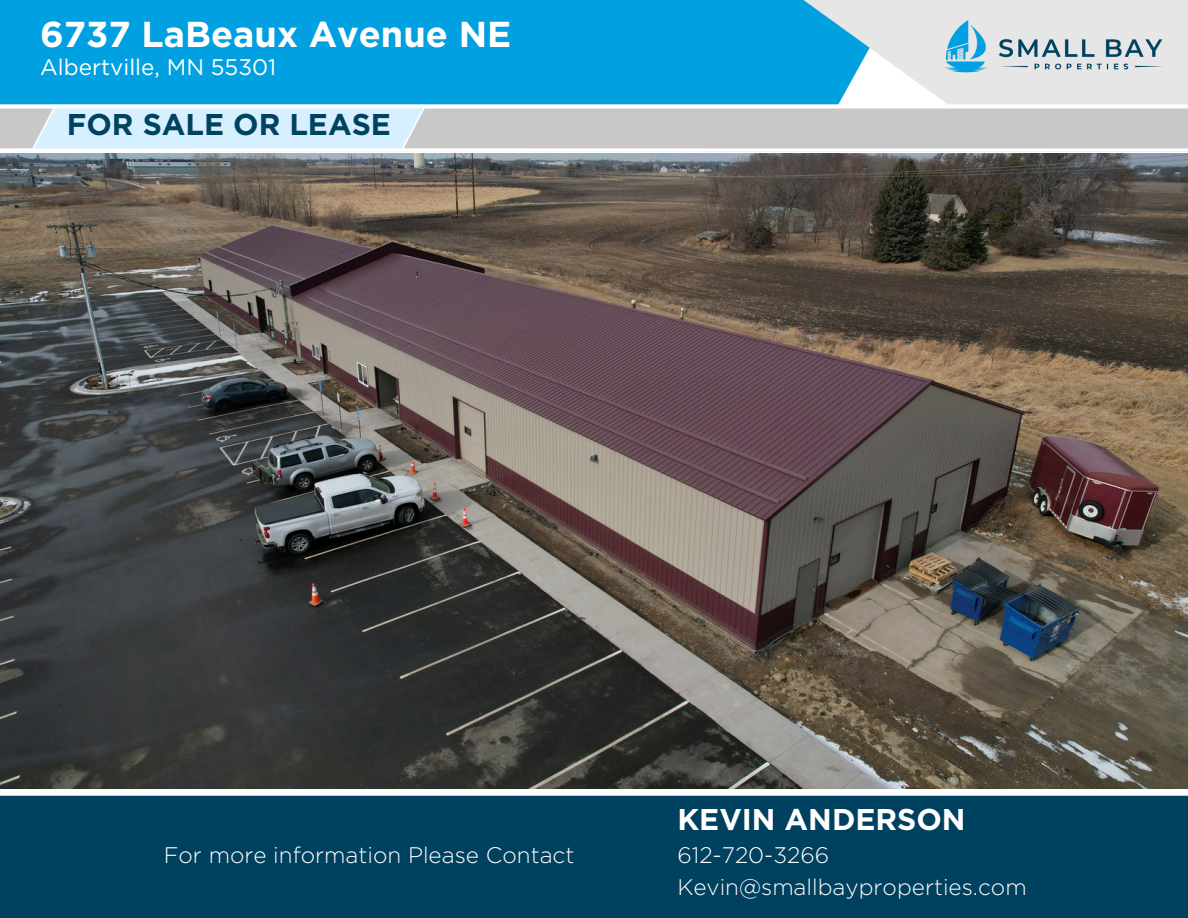
<style>
.page{position:relative;width:1188px;height:918px;background:#fff}
.page>*{position:absolute;margin:0;border:0;box-sizing:border-box;transform-origin:0 0}
.t1{font:700 36px "Gotham";color:#fff}
.t2{font:700 30px "Gotham";color:#004360}
.t3{font:700 30px "Gotham";color:#fff}
.t4{font:300 22.5px "Gotham";color:#fff}
.t5{font:22.5px "Gotham";color:#fff}
</style>
<div class="page">
<img style="left:0;top:0;width:1188px;height:918px">
<img style="left:0;top:153px;width:1188px;height:635px">
<p class="t1" style="left:40px;top:12px;width:473px">6737 LaBeaux Avenue NE</p>
<h1 class="t5" style="left:40px;top:54px;width:238px">Albertville, MN 55301</h1>
<p class="t2" style="left:67px;top:107px;width:326px">FOR SALE OR LEASE</p>
<h2 class="t3" style="left:677px;top:801px;width:290px">KEVIN ANDERSON</h2>
<p class="t4" style="left:164px;top:841px;width:412px">For more information Please Contact</p>
<p class="t4" style="left:677px;top:842px;width:153px">612-720-3266</p>
<h2 class="t4" style="left:677px;top:873px;width:351px">Kevin@smallbayproperties.com</h2>
</div>
